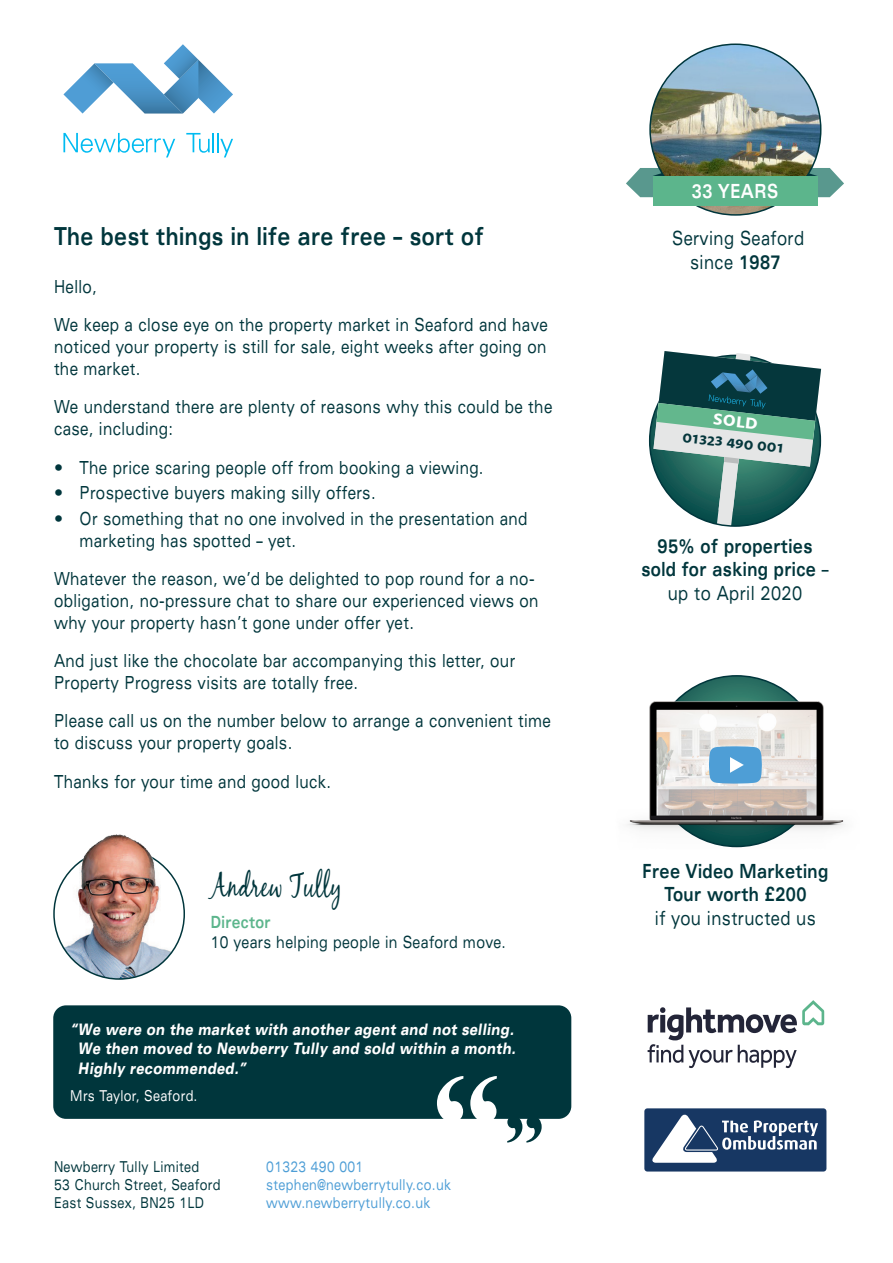
<style>
.page{position:relative;width:893px;height:1263px;background:#fff}
.page>*{position:absolute;margin:0;border:0;box-sizing:border-box;transform-origin:0 0}
.t1{font:33px "Black Jack";letter-spacing:.03em;color:#00363c;scale:.7 1}
.t2{font:700 expanded 24.9px "Univers LT Std";letter-spacing:.03em;color:#00363c;scale:.7 1}
.t3{font:700 expanded 19.5px/23.4px "Univers LT Std";letter-spacing:.03em;color:#00363c;text-align:center;scale:.7 1}
.t4{font:expanded 19.5px "Univers LT Std";letter-spacing:.03em;color:#00363c;scale:.7 1}
.t5{font:700 expanded 19.5px "Univers LT Std";letter-spacing:.03em;color:#fff;scale:.7 1}
.t6{font:expanded 18px/21.6px "Univers LT Std";letter-spacing:.03em;color:#00363c;scale:.7 1}
.t7{font:expanded 18px/21.6px "Univers LT Std";letter-spacing:.03em;color:#00363c}
.t8{font:expanded 16.8px "Univers LT Std";letter-spacing:.03em;color:#00363c;scale:.7 1}
.t9{font:700 expanded 16.8px "Univers LT Std";letter-spacing:.03em;color:#5cb58c;scale:.7 1}
.t10{font:600 16.5px "Petala Pro";color:#fff}
.t11{font:italic 900 expanded 15.9px/19.4px "Univers LT Std";letter-spacing:.03em;color:#fff;text-align:justify;scale:.7 1}
.t12{font:expanded 15px "Univers LT Std";letter-spacing:.03em;color:#4e9ed6;scale:.7 1}
.t13{font:expanded 15px "Univers LT Std";letter-spacing:.03em;color:#00363c;scale:.7 1}
.t14{font:expanded 15px "Univers LT Std";letter-spacing:.03em;color:#fff;scale:.7 1}
.t15{font:600 13.5px "Petala Pro";color:#05373c}
.s1{font-weight:700}
.s2{font-weight:400}
</style>
<div class="page">
<svg style="left:626px;top:168px;width:37px;height:29px"></svg>
<svg style="left:63px;top:44px;width:170px;height:70px"></svg>
<svg style="left:63px;top:133px;width:112px;height:24px"></svg>
<svg style="left:186px;top:133px;width:47px;height:24px"></svg>
<div style="left:53px;top:1005px;width:518px;height:114px;background:#00363c;border-radius:13px"></div>
<svg style="left:437px;top:1076px;width:60px;height:43px"></svg>
<svg style="left:507px;top:1118px;width:35px;height:24px"></svg>
<svg style="left:653px;top:351px;width:168px;height:175px;background:#66908c"></svg>
<svg style="left:651px;top:676px;width:171px;height:170px;background:#2d7064"></svg>
<img style="left:627px;top:702px;width:217px;height:146px">
<svg style="left:648px;top:1000px;width:176px;height:68px"></svg>
<div style="left:644px;top:1108px;width:182px;height:63px;background:#173763;border-radius:3px"></div>
<svg style="left:652px;top:1114px;width:166px;height:49px"></svg>
<img style="left:55px;top:876px;width:124px;height:103px">
<img style="left:61px;top:834px;width:112px;height:94px">
<svg style="left:808px;top:168px;width:36px;height:29px"></svg>
<img style="left:650px;top:44px;width:171px;height:171px;border-radius:85px">
<div style="left:653px;top:176px;width:164px;height:29px;background:#5cb58c"></div>
<svg style="left:709px;top:746px;width:53px;height:37px;background:#61a8d9"></svg>
<p class="t2" style="left:54px;top:222px;width:615px">The best things in life are free – sort of</p>
<p class="t6" style="left:54px;top:275px;width:63px">Hello,</p>
<p class="t6" style="left:54px;top:314px;width:707px;text-align:justify">We keep a close eye on the property market in Seaford and have noticed your property is still for sale, eight weeks after going on the market.</p>
<p class="t6" style="left:54px;top:396px;width:713px">We understand there are plenty of reasons why this could be the case, including:</p>
<p class="t7" style="left:54px;top:456px;width:431px">• The price scaring people off from booking a viewing.</p>
<p class="t7" style="left:54px;top:482px;width:323px">• Prospective buyers making silly offers.</p>
<p class="t7" style="left:80px;top:508px;width:450px;text-indent:-26px">• Or something that no one involved in the presentation and marketing has spotted – yet.</p>
<p class="t6" style="left:54px;top:568px;width:694px">Whatever the reason, we’d be delighted to pop round for a no&shy;obligation, no-pressure chat to share our experienced views on why your property hasn’t gone under offer yet.</p>
<p class="t6" style="left:54px;top:650px;width:660px">And just like the chocolate bar accompanying this letter, our<br>Property Progress visits are totally free.</p>
<p class="t6" style="left:54px;top:710px;width:711px">Please call us on the number below to arrange a convenient time to discuss your property goals.</p>
<p class="t6" style="left:54px;top:770px;width:398px">Thanks for your time and good luck.</p>
<p class="t5" style="left:692px;top:180px;width:125px">33 YEARS</p>
<p class="t4" style="left:672px;top:227px;width:190px">Serving Seaford</p>
<p class="t4" style="left:690px;top:250px;width:131px">since <span class="s1">1987</span></p>
<p class="t10" style="left:709px;top:409px;width:57px;rotate:6deg">TO ET</p>
<p class="t15" style="left:683px;top:430px;width:103px;rotate:6deg">01323 490 001</p>
<p class="t10" style="left:714px;top:409px;width:46px;rotate:6deg">SOLD</p>
<p class="t3" style="left:641px;top:534px;width:269px">95% of properties sold for asking price <span class="s2">– up to April 2020</span></p>
<p class="t3" style="left:643px;top:859px;width:267px">Free Video Marketing<br>Tour worth £200</p>
<p class="t1" style="left:211px;top:866px;width:188px">Andrew Tully</p>
<p class="t9" style="left:211px;top:912px;width:87px">Director</p>
<p class="t4" style="left:655px;top:906px;width:231px">if you instructed us</p>
<p class="t8" style="left:211px;top:932px;width:423px">10 years helping people in Seaford move.</p>
<p class="t11" style="left:78px;top:1020px;width:626px;text-indent:-8px">“We were on the market with another agent and not selling.<br>We then moved to Newberry Tully and sold within a month.<br>Highly recommended.”</p>
<p class="t14" style="left:70px;top:1086px;width:183px">Mrs Taylor, Seaford.</p>
<p class="t13" style="left:54px;top:1158px;width:209px">Newberry Tully Limited</p>
<p class="t13" style="left:54px;top:1176px;width:240px">53 Church Street, Seaford</p>
<p class="t13" style="left:54px;top:1194px;width:216px">East Sussex, BN25 1LD</p>
<p class="t12" style="left:266px;top:1158px;width:140px">01323 490 001</p>
<p class="t12" style="left:266px;top:1176px;width:266px">stephen@newberrytully.co.uk</p>
<p class="t12" style="left:266px;top:1194px;width:236px">www.newberrytully.co.uk</p>
</div>
